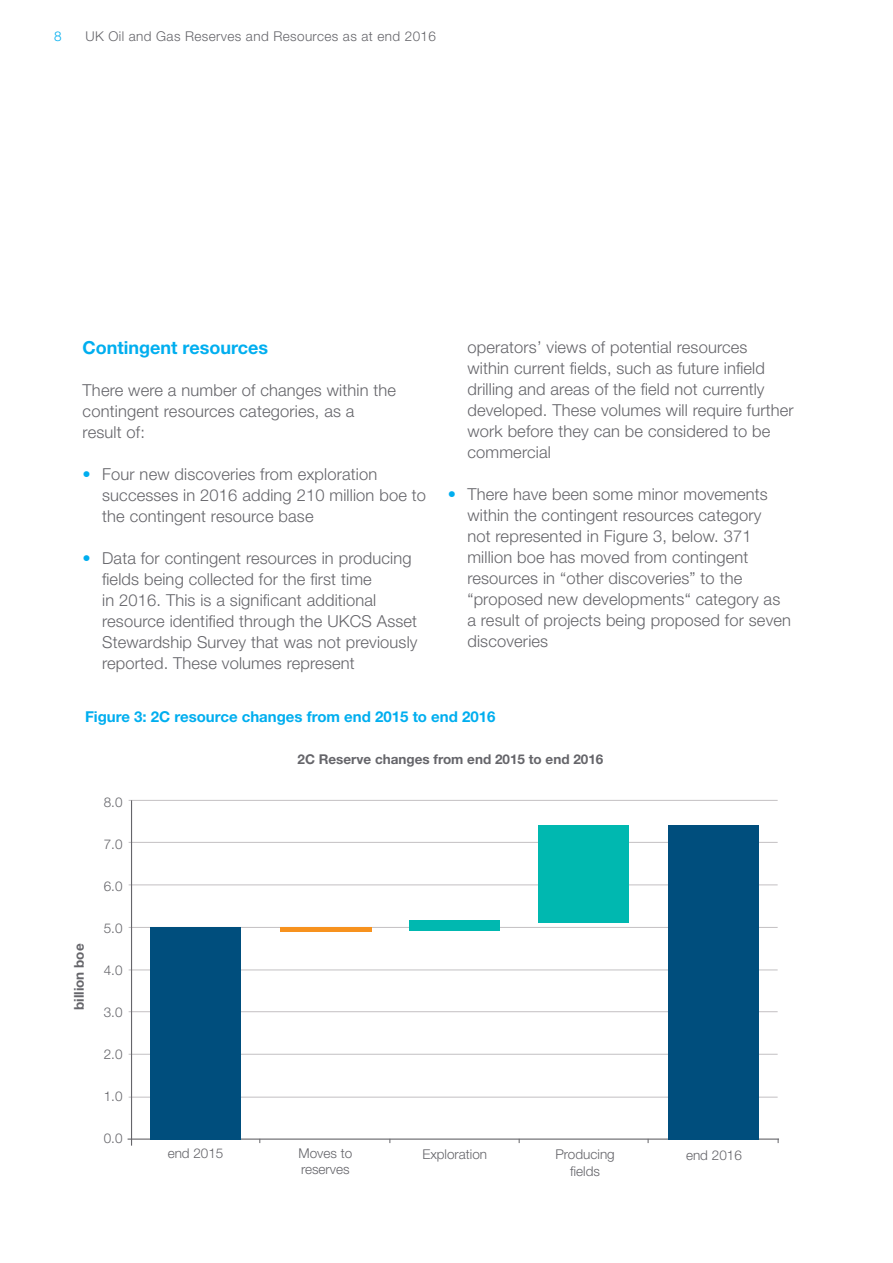
<style>
.page{position:relative;width:893px;height:1263px;background:#fff}
.page>*{position:absolute;margin:0;border:0;box-sizing:border-box;transform-origin:0 0}
.t1{font:700 18px "Helvetica Neue";color:#00aeef}
.t2{font:300 16.5px/21px "Helvetica Neue";letter-spacing:.01em;color:#65656a}
.t3{font:700 15px "Helvetica Neue";color:#00aeef}
.t4{font:300 13.5px/16.2px "Helvetica Neue";color:#65656a}
.t5{font:700 13.5px "Helvetica Neue";color:#65656a}
.t6{font:300 13.5px "Helvetica Neue";letter-spacing:.03em;color:#65656a}
.t7{font:300 13.5px "Helvetica Neue";color:#00aeef}
.s1{color:#00aeef}
</style>
<div class="page">
<hr style="left:128px;top:1138px;width:651px;height:2px;background:#65656a">
<hr style="left:129px;top:1097px;width:649px;height:1px;background:#c3c0c2">
<hr style="left:129px;top:1054px;width:649px;height:1px;background:#c3c0c2">
<hr style="left:129px;top:1011px;width:649px;height:1px;background:#c3c0c2">
<hr style="left:129px;top:969px;width:649px;height:1px;background:#c3c0c2">
<hr style="left:129px;top:927px;width:649px;height:1px;background:#c3c0c2">
<hr style="left:129px;top:884px;width:649px;height:1px;background:#c3c0c2">
<hr style="left:129px;top:842px;width:649px;height:1px;background:#c3c0c2">
<hr style="left:129px;top:800px;width:649px;height:1px;background:#c3c0c2">
<div style="left:150px;top:927px;width:91px;height:212px;background:#004e7d"></div>
<hr style="left:280px;top:927px;width:91px;height:4px;background:#f7921e">
<div style="left:668px;top:825px;width:91px;height:314px;background:#004e7d"></div>
<div style="left:409px;top:921px;width:91px;height:10px;background:#00b8b0"></div>
<div style="left:538px;top:825px;width:91px;height:97px;background:#00b8b0"></div>
<hr style="left:131px;top:800px;width:1px;height:345px;background:#65656a">
<p class="t7" style="left:54px;top:28px;width:9px">8</p>
<p class="t6" style="left:85px;top:28px;width:352px">UK Oil and Gas Reserves and Resources as at end 2016</p>
<p class="t1" style="left:83px;top:337px;width:187px">Contingent resources</p>
<p class="t2" style="left:83px;top:379px;width:315px">There were a number of changes within the contingent resources categories, as a result of:</p>
<p class="t2" style="left:102px;top:463px;width:325px;text-indent:-20px"><span class="s1">•</span> Four new discoveries from exploration successes in 2016 adding 210 million boe to the contingent resource base</p>
<p class="t2" style="left:102px;top:547px;width:317px;text-indent:-20px"><span class="s1">•</span> Data for contingent resources in producing fields being collected for the first time<br>in 2016. This is a significant additional resource identified through the UKCS Asset Stewardship Survey that was not previously reported. These volumes represent</p>
<p class="t2" style="left:467px;top:336px;width:328px">operators’ views of potential resources<br>within current fields, such as future infield drilling and areas of the field not currently developed. These volumes will require further work before they can be considered to be commercial</p>
<p class="t2" style="left:467px;top:483px;width:325px;text-indent:-20px"><span class="s1">•</span> There have been some minor movements within the contingent resources category<br>not represented in Figure 3, below. 371 million boe has moved from contingent resources in “other discoveries” to the “proposed new developments“ category as a result of projects being proposed for seven discoveries</p>
<p class="t3" style="left:85px;top:707px;width:412px">Figure 3: 2C resource changes from end 2015 to end 2016</p>
<p class="t5" style="left:71px;top:1010px;width:68px;rotate:-90deg">billion boe</p>
<p class="t4" style="left:104px;top:793px;width:20px">8.0</p>
<p class="t4" style="left:104px;top:835px;width:20px">7.0</p>
<p class="t4" style="left:104px;top:877px;width:20px">6.0</p>
<p class="t4" style="left:104px;top:919px;width:20px">5.0</p>
<p class="t4" style="left:104px;top:961px;width:20px">4.0</p>
<p class="t4" style="left:104px;top:1003px;width:20px">3.0</p>
<p class="t4" style="left:104px;top:1045px;width:20px">2.0</p>
<p class="t4" style="left:104px;top:1087px;width:20px">1.0</p>
<p class="t4" style="left:104px;top:1129px;width:20px">0.0</p>
<p class="t5" style="left:297px;top:751px;width:307px">2C Reserve changes from end 2015 to end 2016</p>
<p class="t4" style="left:168px;top:1145px;width:57px">end 2015</p>
<p class="t4" style="left:298px;top:1144px;width:55px">Moves to reserves</p>
<p class="t4" style="left:422px;top:1146px;width:66px">Exploration</p>
<p class="t4" style="left:555px;top:1146px;width:61px;text-align:center">Producing fields</p>
<p class="t4" style="left:686px;top:1147px;width:57px">end 2016</p>
</div>
